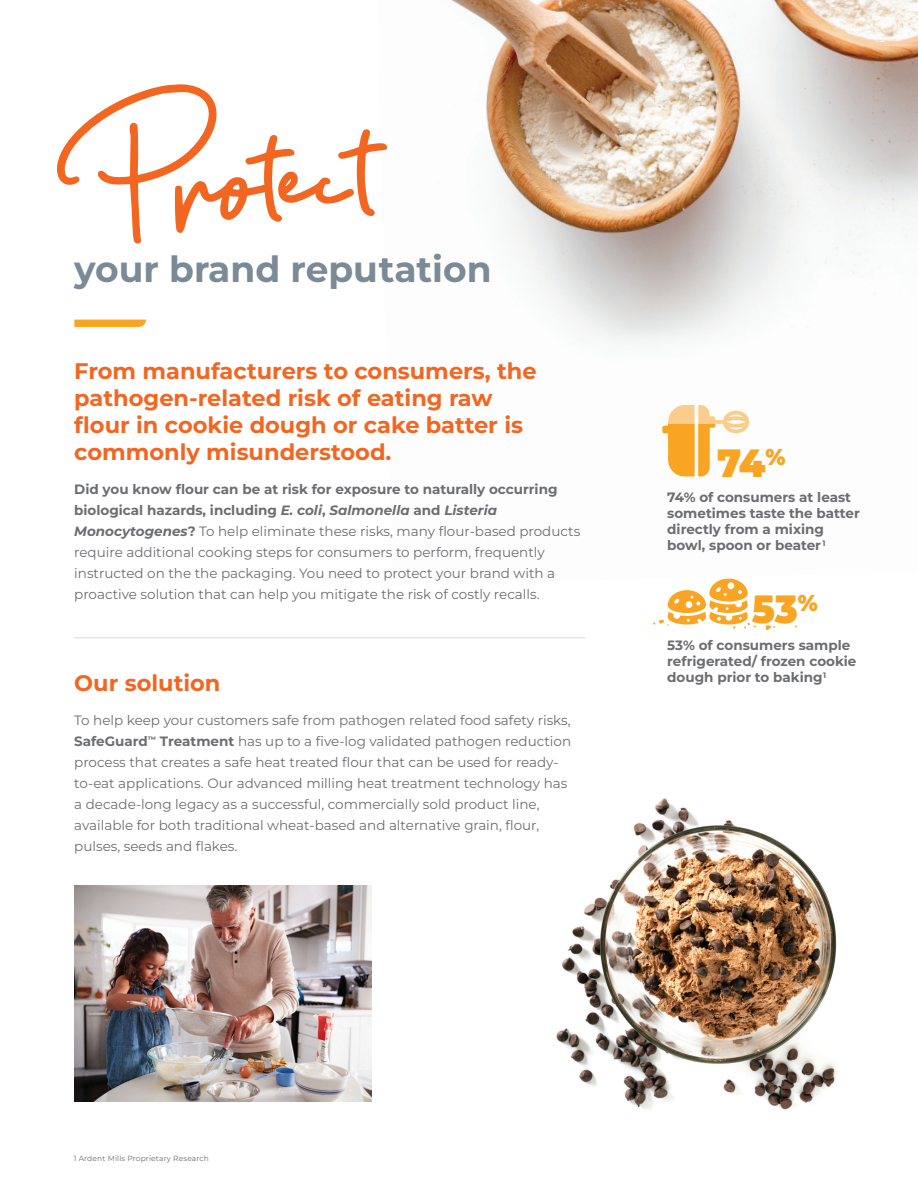
<style>
.page{position:relative;width:918px;height:1188px;background:#fff}
.page>*{position:absolute;margin:0;border:0;box-sizing:border-box;transform-origin:0 0}
.t1{font:900 39.3px "Montserrat";color:#f9a523;scale:.95 1}
.t2{font:700 36px "Montserrat";color:#7b8a97}
.t3{font:700 22.5px/27px "Montserrat";color:#f36621}
.t4{font:13.5px/21px "Montserrat";color:#6c6d70}
.t5{font:700 13.5px/16.2px "Montserrat";color:#6c6d70}
.t6{font:7.5px "Montserrat";letter-spacing:.02em;color:#6c6d70}
.s1{font-weight:700}
.s2{font-weight:700;font-style:italic}
</style>
<div class="page">
<img style="left:556px;top:798px;width:281px;height:312px">
<img style="left:451px;top:0;width:467px;height:579px">
<svg style="left:74px;top:320px;width:72px;height:7px"></svg>
<svg style="left:766px;top:625px;width:9px;height:5px"></svg>
<svg style="left:653px;top:579px;width:103px;height:50px"></svg>
<hr style="left:74px;top:638px;width:511px;height:1px;background:#d6d9de">
<img style="left:74px;top:886px;width:297px;height:216px">
<svg style="left:57px;top:84px;width:330px;height:160px"></svg>
<svg style="left:662px;top:404px;width:87px;height:74px"></svg>
<h2 class="t2" style="left:74px;top:245px;width:419px">your brand reputation</h2>
<h3 class="t3" style="left:74px;top:357px;width:464px">From manufacturers to consumers, the pathogen-related risk of eating raw flour in cookie dough or cake batter is commonly misunderstood.</h3>
<p class="t4" style="left:74px;top:478px;width:508px"><span class="s1">Did you know flour can be at risk for exposure to naturally occurring biological hazards, including</span> <span class="s2">E. coli</span><span class="s1">,</span> <span class="s2">Salmonella</span> <span class="s1">and</span> <span class="s2">Listeria Monocytogenes</span><span class="s1">?</span> To help eliminate these risks, many flour-based products require additional cooking steps for consumers to perform, frequently instructed on the the packaging. You need to protect your brand with a proactive solution that can help you mitigate the risk of costly recalls.</p>
<h3 class="t3" style="left:74px;top:669px;width:148px">Our solution</h3>
<p class="t4" style="left:74px;top:709px;width:498px">To help keep your customers safe from pathogen related food safety risks, <span class="s1">SafeGuard</span><sup>™</sup> <span class="s1">Treatment</span> has up to a five-log validated pathogen reduction process that creates a safe heat treated flour that can be used for ready&shy;to-eat applications. Our advanced milling heat treatment technology has a decade-long legacy as a successful, commercially sold product line, available for both traditional wheat-based and alternative grain, flour, pulses, seeds and flakes.</p>
<h1 class="t1" style="left:717px;top:437px;width:74px">74<sup>%</sup></h1>
<p class="t5" style="left:667px;top:488px;width:194px">74% of consumers at least sometimes taste the batter directly from a mixing bowl, spoon or beater <sup>1</sup></p>
<h1 class="t1" style="left:752px;top:583px;width:71px">53<sup>%</sup></h1>
<p class="t5" style="left:667px;top:636px;width:191px">53% of consumers sample refrigerated/ frozen cookie dough prior to baking<sup>1</sup></p>
<p class="t6" style="left:74px;top:1153px;width:137px">1 Ardent Mills Proprietary Research</p>
</div>
